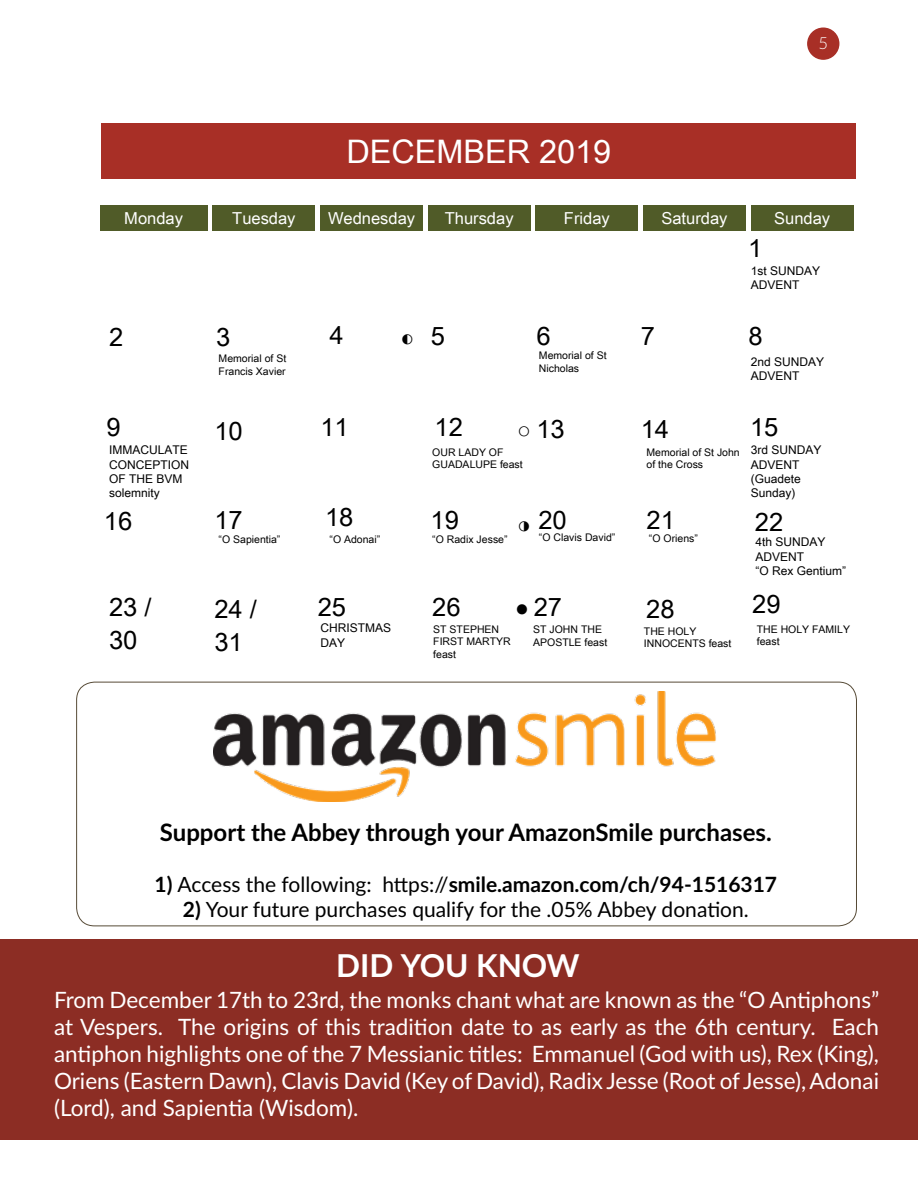
<style>
.page{position:relative;width:918px;height:1188px;background:#fff}
.page>*{position:absolute;margin:0;border:0;box-sizing:border-box;transform-origin:0 0}
.t1{font:32.4px "Arial Unicode MS";color:#fff}
.t2{font:700 31.5px "Lato";letter-spacing:-.005em;color:#fff}
.t3{font:25.5px/33.3px "Arial Unicode MS";color:#000}
.t4{font:700 24px "Lato";color:#000}
.t5{font:23.1px "Arial Unicode MS";color:#000}
.t6{font:22.5px/27px "Lato";color:#fff;text-align:justify}
.t7{font:700 21px "Lato";color:#000}
.t8{font:21px "Lato";color:#000}
.t9{font:16.5px "Arial Unicode MS";color:#fff}
.t10{font:300 16.5px "Lato";color:#fff}
.t11{font:12px/14.4px "Arial Unicode MS";color:#000}
.t12{font:10.5px/12.6px "Arial Unicode MS";color:#000}
.s1{font-size:23.1px}
.s2{font-weight:400}
.s3{font-weight:700}
</style>
<div class="page">
<div style="left:808px;top:28px;width:31px;height:31px;background:#a82f26;border-radius:50%"></div>
<div style="left:807px;top:28px;width:32px;height:32px;border:2px solid #a82f26;border-radius:50%"></div>
<div style="left:0;top:939px;width:918px;height:201px;background:#8c2d24"></div>
<div style="left:102px;top:123px;width:754px;height:56px;background:#a82f26"></div>
<div style="left:751px;top:205px;width:102px;height:26px;background:#505b28"></div>
<div style="left:643px;top:205px;width:103px;height:26px;background:#505b28"></div>
<div style="left:428px;top:205px;width:102px;height:26px;background:#505b28"></div>
<div style="left:213px;top:205px;width:102px;height:26px;background:#505b28"></div>
<div style="left:536px;top:205px;width:102px;height:26px;background:#505b28"></div>
<div style="left:320px;top:205px;width:103px;height:26px;background:#505b28"></div>
<div style="left:100px;top:205px;width:107px;height:26px;background:#505b28"></div>
<img style="left:214px;top:691px;width:502px;height:111px">
<div style="left:76px;top:682px;width:781px;height:244px;border:1px solid #574b37;border-radius:18px"></div>
<h1 class="t1" style="left:347px;top:128px;width:266px">DECEMBER 2019</h1>
<p class="t10" style="left:819px;top:32px;width:11px">5</p>
<p class="t9" style="left:124px;top:206px;width:60px">Monday</p>
<p class="t9" style="left:232px;top:206px;width:65px">Tuesday</p>
<p class="t9" style="left:328px;top:206px;width:89px">Wednesday</p>
<p class="t9" style="left:445px;top:206px;width:70px">Thursday</p>
<p class="t9" style="left:564px;top:206px;width:47px">Friday</p>
<p class="t9" style="left:661px;top:206px;width:68px">Saturday</p>
<p class="t9" style="left:774px;top:206px;width:57px">Sunday</p>
<p class="t3" style="left:748px;top:230px;width:16px">1</p>
<p class="t11" style="left:751px;top:263px;width:71px">1st SUNDAY<br>ADVENT</p>
<p class="t3" style="left:109px;top:320px;width:16px">2</p>
<p class="t3" style="left:216px;top:320px;width:16px">3</p>
<p class="t3" style="left:330px;top:318px;width:16px">4</p>
<p class="t3" style="left:431px;top:319px;width:16px">5</p>
<p class="t3" style="left:536px;top:319px;width:16px">6</p>
<p class="t3" style="left:641px;top:319px;width:16px">7</p>
<p class="t3" style="left:748px;top:319px;width:16px">8</p>
<p class="t5" style="left:400px;top:323px;width:15px">◐</p>
<p class="t12" style="left:219px;top:352px;width:69px">Memorial of St<br>Francis Xavier</p>
<p class="t12" style="left:539px;top:349px;width:69px">Memorial of St<br>Nicholas</p>
<p class="t11" style="left:751px;top:354px;width:75px">2nd SUNDAY<br>ADVENT</p>
<p class="t3" style="left:106px;top:409px;width:16px">9</p>
<p class="t3" style="left:214px;top:413px;width:30px">10</p>
<p class="t3" style="left:320px;top:409px;width:30px">11</p>
<p class="t3" style="left:435px;top:409px;width:30px">12</p>
<p class="t3" style="left:517px;top:412px;width:49px"><span class="s1">○</span>13</p>
<p class="t3" style="left:641px;top:412px;width:30px">14</p>
<p class="t3" style="left:750px;top:410px;width:30px">15</p>
<p class="t11" style="left:109px;top:443px;width:82px">IMMACULATE<br>CONCEPTION<br>OF THE BVM solemnity</p>
<p class="t11" style="left:751px;top:443px;width:72px">3rd SUNDAY<br>ADVENT (Guadete<br>Sunday)</p>
<p class="t11" style="left:756px;top:535px;width:92px">4th SUNDAY<br>ADVENT<br>“O Rex Gentium”</p>
<p class="t12" style="left:432px;top:445px;width:92px">OUR LADY OF<br>GUADALUPE feast</p>
<p class="t12" style="left:647px;top:445px;width:95px">Memorial of St John of the Cross</p>
<p class="t3" style="left:104px;top:504px;width:30px">16</p>
<p class="t3" style="left:214px;top:503px;width:30px">17</p>
<p class="t3" style="left:325px;top:500px;width:30px">18</p>
<p class="t3" style="left:538px;top:503px;width:30px">20</p>
<p class="t3" style="left:647px;top:503px;width:30px">21</p>
<p class="t3" style="left:755px;top:505px;width:30px">22</p>
<p class="t3" style="left:431px;top:503px;width:30px">19</p>
<p class="t5" style="left:517px;top:510px;width:15px">◑</p>
<p class="t12" style="left:219px;top:533px;width:63px">“O Sapientia”</p>
<p class="t12" style="left:330px;top:532px;width:52px">“O Adonai”</p>
<p class="t12" style="left:432px;top:532px;width:77px">“O Radix Jesse”</p>
<p class="t12" style="left:539px;top:531px;width:78px">“O Clavis David”</p>
<p class="t12" style="left:649px;top:532px;width:51px">“O Oriens”</p>
<p class="t3" style="left:109px;top:589px;width:44px">23 /<br>30</p>
<p class="t3" style="left:214px;top:592px;width:44px">24 /<br>31</p>
<p class="t3" style="left:318px;top:589px;width:30px">25</p>
<p class="t11" style="left:320px;top:621px;width:72px">CHRISTMAS<br>DAY</p>
<p class="t3" style="left:432px;top:589px;width:30px">26</p>
<p class="t3" style="left:534px;top:589px;width:30px">27</p>
<p class="t5" style="left:515px;top:594px;width:15px">●</p>
<p class="t3" style="left:646px;top:591px;width:30px">28</p>
<p class="t3" style="left:752px;top:587px;width:30px">29</p>
<p class="t12" style="left:433px;top:622px;width:79px">ST STEPHEN<br>FIRST MARTYR feast</p>
<p class="t12" style="left:644px;top:624px;width:89px">THE HOLY<br>INNOCENTS feast</p>
<p class="t12" style="left:533px;top:623px;width:76px">ST JOHN THE<br>APOSTLE feast</p>
<p class="t12" style="left:757px;top:622px;width:95px">THE HOLY FAMILY feast</p>
<p class="t4" style="left:160px;top:815px;width:613px">Support the Abbey through your AmazonSmile purchases.</p>
<p class="t7" style="left:155px;top:869px;width:624px">1) <span class="s2">Access the following: https://</span>smile.amazon.com/ch/94-1516317</p>
<p class="t8" style="left:183px;top:894px;width:567px"><span class="s3">2)</span> Your future purchases qualify for the .05% Abbey donation.</p>
<h2 class="t2" style="left:336px;top:942px;width:245px">DID YOU KNOW</h2>
<p class="t6" style="left:54px;top:986px;width:827px">From December 17th to 23rd, the monks chant what are known as the “O Antiphons” at Vespers. The origins of this tradition date to as early as the 6th century. Each antiphon highlights one of the 7 Messianic titles: Emmanuel (God with us), Rex (King), Oriens (Eastern Dawn), Clavis David (Key of David), Radix Jesse (Root of Jesse), Adonai (Lord), and Sapientia (Wisdom).</p>
</div>
